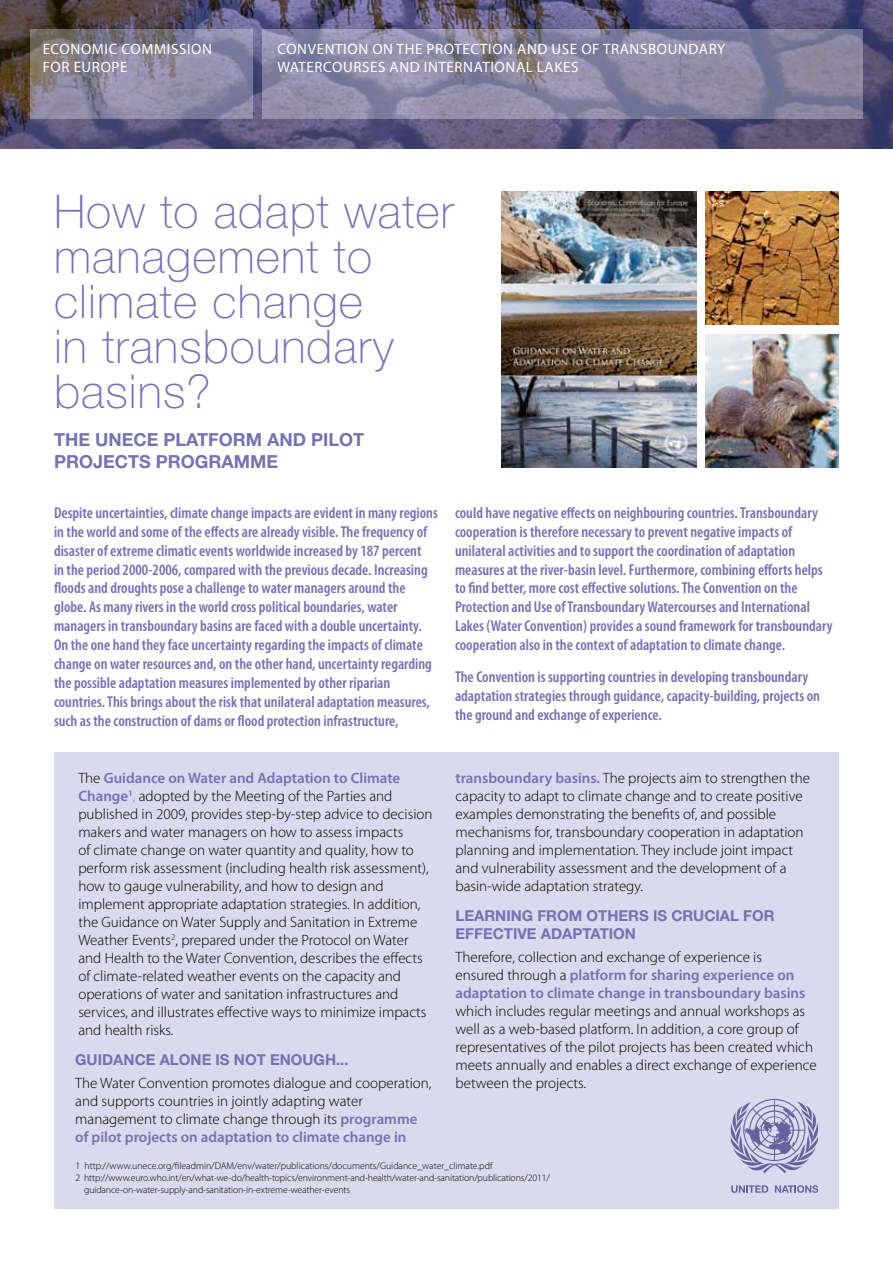
<style>
.page{position:relative;width:893px;height:1263px;background:#fff}
.page>*{position:absolute;margin:0;border:0;box-sizing:border-box;transform-origin:0 0}
.t1{font:100 46.5px/45px "Helvetica Neue";letter-spacing:.025em;color:#7670b4}
.t2{font:700 18px/21.6px "Helvetica Neue";color:#7670b4}
.t3{font:600 condensed 15.75px/18.9px "Myriad Pro";color:#7670b4}
.t4{font:300 15px/18px "Myriad Pro";color:#000}
.t5{font:600 15px/18px "Myriad Pro";color:#7670b4}
.t6{font:15px/18px "Myriad Pro";letter-spacing:.04em;color:#fff}
.t7{font:700 15px/18px "Helvetica Neue";color:#7670b4}
.t8{font:300 9.75px "Myriad Pro";letter-spacing:-.01em;color:#000}
.s1{font-weight:600;color:#7670b4}
.s2{color:#7670b4}
.s3{font-weight:300;color:#000}
</style>
<div class="page">
<div style="left:54px;top:753px;width:785px;height:456px;background:#dbd9ed"></div>
<svg style="left:731px;top:1099px;width:87px;height:74px"></svg>
<svg style="left:731px;top:1185px;width:37px;height:8px"></svg>
<svg style="left:775px;top:1185px;width:43px;height:8px"></svg>
<svg style="left:0;top:0;width:893px;height:149px;background:#575172"></svg>
<svg style="left:30px;top:30px;width:223px;height:89px;background:#89849a"></svg>
<svg style="left:263px;top:30px;width:600px;height:89px;background:#8a87a2"></svg>
<img style="left:501px;top:191px;width:195px;height:277px">
<img style="left:705px;top:334px;width:134px;height:134px">
<img style="left:705px;top:191px;width:134px;height:134px">
<p class="t6" style="left:43px;top:40px;width:171px">ECONOMIC COMMISSION<br>FOR EUROPE</p>
<p class="t6" style="left:277px;top:40px;width:449px">CONVENTION ON THE PROTECTION AND USE OF TRANSBOUNDARY<br>WATERCOURSES AND INTERNATIONAL LAKES</p>
<h1 class="t1" style="left:54px;top:189px;width:401px">How to adapt water management to climate change<br>in transboundary basins?</h1>
<p class="t2" style="left:54px;top:428px;width:55px">THE UNECE</p>
<p class="t2" style="left:54px;top:428px;width:312px;text-indent:109px">PLATFORM AND PILOT<br>PROJECTS PROGRAMME</p>
<p class="t3" style="left:54px;top:503px;width:385px">Despite uncertainties, climate change impacts are evident in many regions in the world and some of the effects are already visible. The frequency of disaster of extreme climatic events worldwide increased by 187 percent<br>in the period 2000-2006, compared with the previous decade. Increasing floods and droughts pose a challenge to water managers around the globe. As many rivers in the world cross political boundaries, water managers in transboundary basins are faced with a double uncertainty.<br>On the one hand they face uncertainty regarding the impacts of climate change on water resources and, on the other hand, uncertainty regarding the possible adaptation measures implemented by other riparian countries. This brings about the risk that unilateral adaptation measures, such as the construction of dams or flood protection infrastructure,</p>
<p class="t3" style="left:455px;top:503px;width:379px">could have negative effects on neighbouring countries. Transboundary cooperation is therefore necessary to prevent negative impacts of unilateral activities and to support the coordination of adaptation measures at the river-basin level. Furthermore, combining efforts helps to find better, more cost effective solutions. The Convention on the Protection and Use of Transboundary Watercourses and International Lakes (Water Convention) provides a sound framework for transboundary cooperation also in the context of adaptation to climate change.</p>
<p class="t3" style="left:455px;top:667px;width:366px">The Convention is supporting countries in developing transboundary adaptation strategies through guidance, capacity-building, projects on the ground and exchange of experience.</p>
<p class="t4" style="left:78px;top:769px;width:356px">The <span class="s1">Guidance on Water and Adaptation to Climate Change</span><sup>1</sup><span class="s2">,</span> adopted by the Meeting of the Parties and published in 2009, provides step-by-step advice to decision makers and water managers on how to assess impacts<br>of climate change on water quantity and quality, how to perform risk assessment (including health risk assessment), how to gauge vulnerability, and how to design and implement appropriate adaptation strategies. In addition, the Guidance on Water Supply and Sanitation in Extreme Weather Events<sup>2</sup>, prepared under the Protocol on Water and Health to the Water Convention, describes the effects of climate-related weather events on the capacity and operations of water and sanitation infrastructures and services, and illustrates effective ways to minimize impacts and health risks.</p>
<p class="t7" style="left:75px;top:1051px;width:275px">GUIDANCE ALONE IS NOT ENOUGH...</p>
<p class="t4" style="left:75px;top:1074px;width:358px">The Water Convention promotes dialogue and cooperation, and supports countries in jointly adapting water management to climate change through its <span class="s1">programme of pilot projects on adaptation to climate change in</span></p>
<p class="t4" style="left:455px;top:769px;width:356px"><span class="s1">transboundary basins.</span> The projects aim to strengthen the capacity to adapt to climate change and to create positive examples demonstrating the benefits of, and possible mechanisms for, transboundary cooperation in adaptation planning and implementation. They include joint impact and vulnerability assessment and the development of a basin-wide adaptation strategy.</p>
<p class="t7" style="left:455px;top:907px;width:321px">LEARNING FROM OTHERS IS CRUCIAL FOR<br>EFFECTIVE ADAPTATION</p>
<p class="t5" style="left:455px;top:947px;width:351px"><span class="s3">Therefore, collection and exchange of experience is ensured through a</span> platform for sharing experience on adaptation to climate change in transboundary basins</p>
<p class="t4" style="left:455px;top:1002px;width:363px">which includes regular meetings and annual workshops as well as a web-based platform. In addition, a core group of representatives of the pilot projects has been created which meets annually and enables a direct exchange of experience between the projects.</p>
<p class="t8" style="left:75px;top:1161px;width:419px">1 http://www.unece.org/fileadmin/DAM/env/water/publications/documents/Guidance_water_climate.pdf</p>
<p class="t8" style="left:75px;top:1172px;width:476px">2 http://www.euro.who.int/en/what-we-do/health-topics/environment-and-health/water-and-sanitation/publications/2011/</p>
<p class="t8" style="left:84px;top:1184px;width:268px">guidance-on-water-supply-and-sanitation-in-extreme-weather-events</p>
</div>
